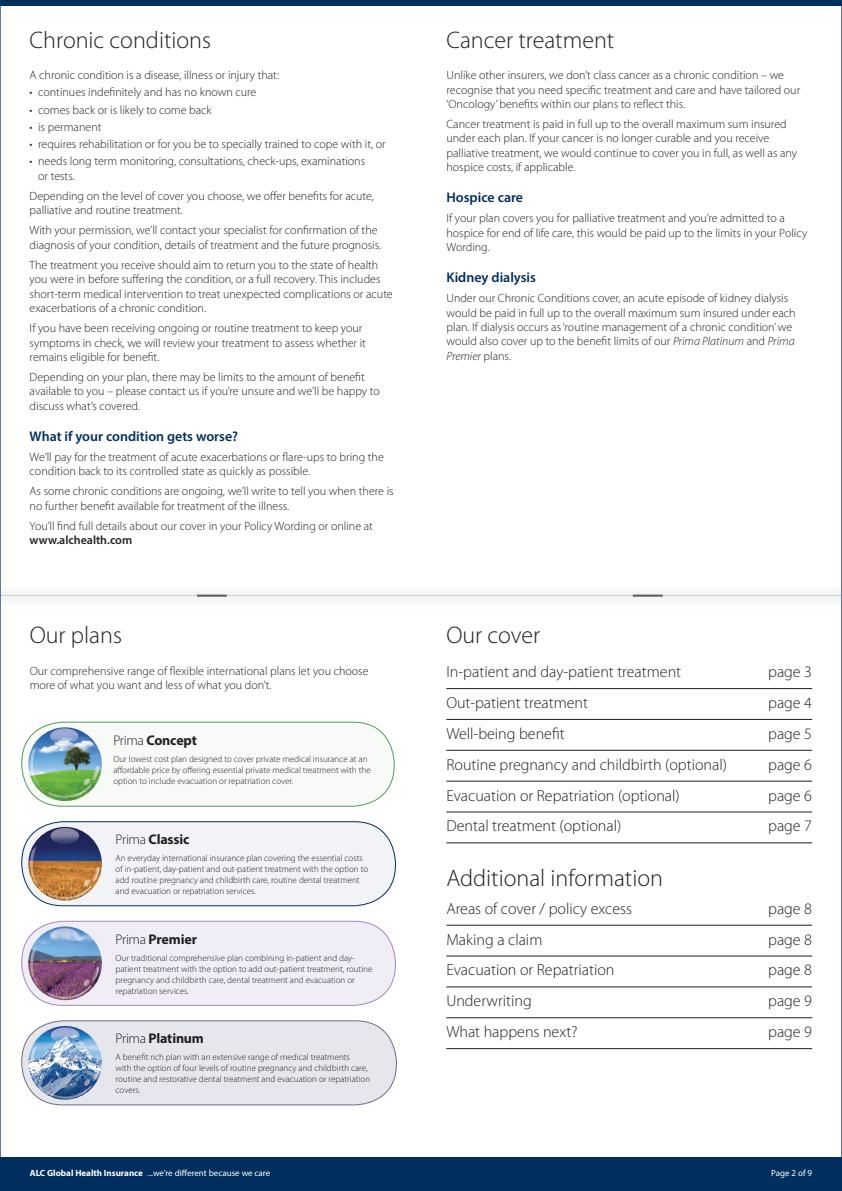
<style>
.page{position:relative;width:842px;height:1191px;background:#fff}
.page>*{position:absolute;margin:0;border:0;box-sizing:border-box;transform-origin:0 0}
.Section_head{font:300 24px "Myriad Pro";color:#231f20}
.Contents{font:300 16px "Myriad Pro";color:#231f20}
.Contents___first{font:300 16px "Myriad Pro";color:#231f20}
.Body_subhead{font:600 14px "Myriad Pro";color:#002e5e}
.t1{font:700 14px "Myriad Pro";letter-spacing:-.015em;color:#231f20}
.Body{font:300 12px/14.4px "Myriad Pro";color:#231f20}
.Body_before_bullets{font:300 12px "Myriad Pro";color:#231f20}
.Covered_body{font:300 9px/11px "Myriad Pro";color:#231f20}
.t2{font:9px "Myriad Pro";color:#fff}
.s1{font-weight:600}
.s2{font-weight:300}
.s3{font-style:italic}
.s4{font-weight:700}
</style>
<div class="page">
<hr style="left:0;top:595px;width:842px;height:1px;background:#d1d2d4">
<hr style="left:197px;top:594px;width:30px;height:2px;background:#57585a">
<hr style="left:633px;top:594px;width:30px;height:2px;background:#57585a">
<div style="left:0;top:1157px;width:842px;height:34px;background:#002e5e"></div>
<div style="left:0;top:0;width:842px;height:6px;background:#002e5e"></div>
<hr style="left:446px;top:688px;width:366px;height:1px;background:#231f20">
<hr style="left:446px;top:719px;width:366px;height:1px;background:#231f20">
<hr style="left:446px;top:750px;width:366px;height:1px;background:#231f20">
<hr style="left:446px;top:781px;width:366px;height:1px;background:#231f20">
<hr style="left:446px;top:812px;width:366px;height:1px;background:#231f20">
<hr style="left:446px;top:842px;width:366px;height:1px;background:#231f20">
<hr style="left:446px;top:925px;width:366px;height:1px;background:#231f20">
<hr style="left:446px;top:956px;width:366px;height:1px;background:#231f20">
<hr style="left:446px;top:986px;width:366px;height:1px;background:#231f20">
<hr style="left:446px;top:1017px;width:366px;height:1px;background:#231f20">
<hr style="left:446px;top:1048px;width:366px;height:1px;background:#231f20">
<div style="left:22px;top:722px;width:372px;height:84px;background:#f7faf7;border-radius:41px"></div>
<div style="left:21px;top:721px;width:374px;height:85px;border:1px solid #519d58;border-radius:41px"></div>
<div style="left:22px;top:821px;width:373px;height:84px;background:#f1f3f7;border-radius:41px"></div>
<div style="left:21px;top:821px;width:375px;height:85px;border:1px solid #002e5e;border-radius:41px"></div>
<div style="left:22px;top:921px;width:373px;height:84px;background:#f1edf6;border-radius:41px"></div>
<div style="left:21px;top:920px;width:375px;height:85px;border:1px solid #a586be;border-radius:41px"></div>
<div style="left:22px;top:1020px;width:374px;height:84px;background:#e6e7ed;border-radius:41px"></div>
<div style="left:21px;top:1020px;width:376px;height:85px;border:1px solid #6a6e87;border-radius:41px"></div>
<img style="left:28px;top:1026px;width:74px;height:73px;border-radius:37px">
<img style="left:28px;top:926px;width:74px;height:74px;border-radius:37px">
<img style="left:28px;top:827px;width:74px;height:73px;border-radius:37px">
<img style="left:28px;top:727px;width:74px;height:74px;border-radius:37px">
<p class="Section_head" style="left:30px;top:27px;width:183px">Chronic conditions</p>
<p class="Body_before_bullets" style="left:30px;top:69px;width:251px">A chronic condition is a disease, illness or injury that:</p>
<p class="Body" style="left:30px;top:85px;width:228px">• continues indefinitely and has no known cure</p>
<p class="Body" style="left:30px;top:103px;width:183px">• comes back or is likely to come back</p>
<p class="Body" style="left:30px;top:120px;width:73px">• is permanent</p>
<p class="Body" style="left:30px;top:137px;width:358px">• requires rehabilitation or for you be to specially trained to cope with it, or</p>
<p class="Body" style="left:38px;top:154px;width:329px;text-indent:-9px">• needs long term monitoring, consultations, check-ups, examinations or tests.</p>
<p class="Body" style="left:30px;top:189px;width:346px">Depending on the level of cover you choose, we offer benefits for acute, palliative and routine treatment.</p>
<p class="Body" style="left:30px;top:223px;width:353px">With your permission, we’ll contact your specialist for confirmation of the diagnosis of your condition, details of treatment and the future prognosis.</p>
<p class="Body" style="left:30px;top:258px;width:365px">The treatment you receive should aim to return you to the state of health you were in before suffering the condition, or a full recovery. This includes short-term medical intervention to treat unexpected complications or acute exacerbations of a chronic condition.</p>
<p class="Body" style="left:30px;top:321px;width:338px">If you have been receiving ongoing or routine treatment to keep your symptoms in check, we will review your treatment to assess whether it remains eligible for benefit.</p>
<p class="Body" style="left:30px;top:370px;width:352px">Depending on your plan, there may be limits to the amount of benefit available to you – please contact us if you’re unsure and we’ll be happy to discuss what’s covered.</p>
<p class="Body_subhead" style="left:30px;top:427px;width:210px">What if your condition gets worse?</p>
<p class="Body" style="left:30px;top:450px;width:356px">We’ll pay for the treatment of acute exacerbations or flare-ups to bring the condition back to its controlled state as quickly as possible.</p>
<p class="Body" style="left:30px;top:484px;width:365px">As some chronic conditions are ongoing, we’ll write to tell you when there is no further benefit available for treatment of the illness.</p>
<p class="Body" style="left:30px;top:519px;width:345px">You’ll find full details about our cover in your Policy Wording or online at <span class="s1">www.alchealth.com</span></p>
<p class="Section_head" style="left:30px;top:622px;width:94px">Our plans</p>
<p class="Body" style="left:30px;top:664px;width:340px">Our comprehensive range of flexible international plans let you choose more of what you want and less of what you don’t.</p>
<p class="t1" style="left:113px;top:731px;width:85px"><span class="s2">Prima</span> Concept</p>
<p class="Covered_body" style="left:113px;top:753px;width:259px">Our lowest cost plan designed to cover private medical insurance at an affordable price by offering essential private medical treatment with the option to include evacuation or repatriation cover.</p>
<p class="t1" style="left:116px;top:830px;width:75px"><span class="s2">Prima</span> Classic</p>
<p class="Covered_body" style="left:116px;top:852px;width:254px">An everyday international insurance plan covering the essential costs of in-patient, day-patient and out-patient treatment with the option to add routine pregnancy and childbirth care, routine dental treatment and evacuation or repatriation services.</p>
<p class="t1" style="left:116px;top:929px;width:83px"><span class="s2">Prima</span> Premier</p>
<p class="Covered_body" style="left:116px;top:952px;width:258px">Our traditional comprehensive plan combining in-patient and day&shy;patient treatment with the option to add out-patient treatment, routine pregnancy and childbirth care, dental treatment and evacuation or repatriation services.</p>
<p class="t1" style="left:116px;top:1029px;width:90px"><span class="s2">Prima</span> Platinum</p>
<p class="Covered_body" style="left:116px;top:1051px;width:256px">A benefit rich plan with an extensive range of medical treatments<br>with the option of four levels of routine pregnancy and childbirth care, routine and restorative dental treatment and evacuation or repatriation covers.</p>
<p class="Section_head" style="left:446px;top:27px;width:169px">Cancer treatment</p>
<p class="Body" style="left:446px;top:68px;width:355px">Unlike other insurers, we don’t class cancer as a chronic condition – we recognise that you need specific treatment and care and have tailored our ‘Oncology’ benefits within our plans to reflect this.</p>
<p class="Body" style="left:446px;top:117px;width:352px">Cancer treatment is paid in full up to the overall maximum sum insured under each plan. If your cancer is no longer curable and you receive palliative treatment, we would continue to cover you in full, as well as any hospice costs, if applicable.</p>
<p class="Body_subhead" style="left:446px;top:189px;width:78px">Hospice care</p>
<p class="Body" style="left:446px;top:211px;width:362px">If your plan covers you for palliative treatment and you’re admitted to a hospice for end of life care, this would be paid up to the limits in your Policy<br>Wording.</p>
<p class="Body_subhead" style="left:446px;top:268px;width:91px">Kidney dialysis</p>
<p class="Body" style="left:446px;top:291px;width:351px">Under our Chronic Conditions cover, an acute episode of kidney dialysis would be paid in full up to the overall maximum sum insured under each plan. If dialysis occurs as ‘routine management of a chronic condition’ we would also cover up to the benefit limits of our <span class="s3">Prima Platinum</span> and <span class="s3">Prima Premier</span> plans.</p>
<p class="Section_head" style="left:446px;top:622px;width:95px">Our cover</p>
<p class="Contents___first" style="left:446px;top:663px;width:236px">In-patient and day-patient treatment</p>
<p class="Contents___first" style="left:768px;top:663px;width:45px">page 3</p>
<p class="Contents" style="left:446px;top:694px;width:143px">Out-patient treatment</p>
<p class="Contents" style="left:768px;top:694px;width:45px">page 4</p>
<p class="Contents" style="left:446px;top:724px;width:120px">Well-being benefit</p>
<p class="Contents" style="left:768px;top:724px;width:45px">page 5</p>
<p class="Contents" style="left:446px;top:755px;width:282px">Routine pregnancy and childbirth (optional)</p>
<p class="Contents" style="left:768px;top:755px;width:45px">page 6</p>
<p class="Contents" style="left:446px;top:786px;width:235px">Evacuation or Repatriation (optional)</p>
<p class="Contents" style="left:768px;top:786px;width:45px">page 6</p>
<p class="Contents" style="left:446px;top:817px;width:177px">Dental treatment (optional)</p>
<p class="Contents" style="left:768px;top:817px;width:45px">page 7</p>
<p class="Section_head" style="left:446px;top:864px;width:218px">Additional information</p>
<p class="Contents" style="left:446px;top:899px;width:187px">Areas of cover / policy excess</p>
<p class="Contents" style="left:768px;top:899px;width:45px">page 8</p>
<p class="Contents" style="left:446px;top:930px;width:98px">Making a claim</p>
<p class="Contents" style="left:768px;top:930px;width:45px">page 8</p>
<p class="Contents" style="left:446px;top:961px;width:170px">Evacuation or Repatriation</p>
<p class="Contents" style="left:768px;top:961px;width:45px">page 8</p>
<p class="Contents" style="left:446px;top:992px;width:87px">Underwriting</p>
<p class="Contents" style="left:768px;top:992px;width:45px">page 9</p>
<p class="Contents" style="left:446px;top:1023px;width:133px">What happens next?</p>
<p class="Contents" style="left:768px;top:1023px;width:45px">page 9</p>
<p class="t2" style="left:30px;top:1167px;width:242px"><span class="s4">ALC Global Health Insurance</span> ...we’re different because we care</p>
<p class="t2" style="left:771px;top:1167px;width:42px">Page 2 of 9</p>
</div>
